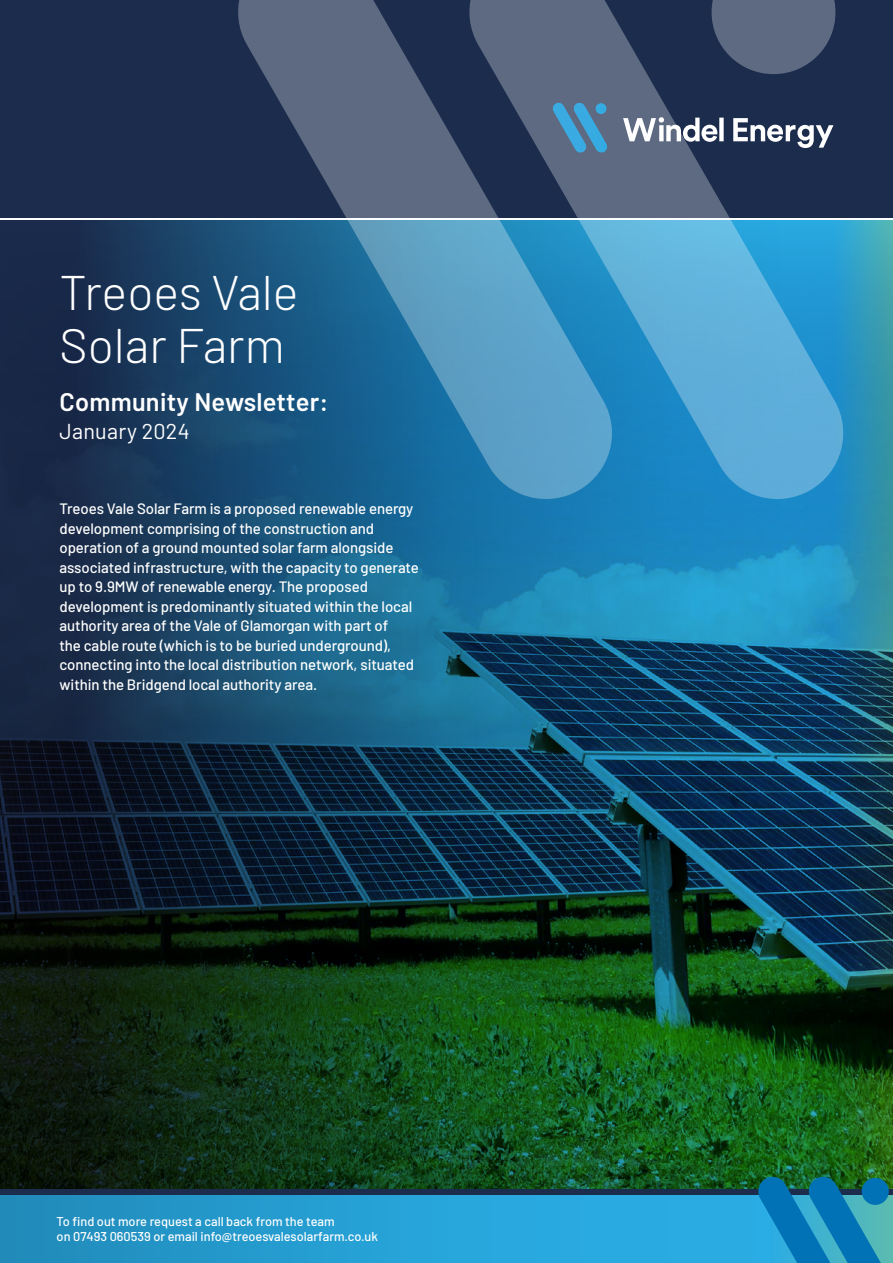
<style>
.page{position:relative;width:893px;height:1263px;background:#fff}
.page>*{position:absolute;margin:0;border:0;box-sizing:border-box;transform-origin:0 0}
.t1{font:300 48.45px/52.9px "Barlow";color:#fff}
.t2{font:600 25.35px "Barlow";letter-spacing:.01em;color:#fff}
.t3{font:21.6px "Barlow";letter-spacing:.01em;color:#fff}
.t4{font:500 15px/19.5px "Barlow";letter-spacing:-.005em;color:#fff}
.t5{font:500 12.75px/15.8px "Barlow";color:#fff}
</style>
<div class="page">
<img style="left:0;top:220px;width:893px;height:1043px">
<div style="left:0;top:0;width:893px;height:218px;background:#1b2c4d"></div>
<div style="left:0;top:1189px;width:893px;height:5px;background:#1b2c4d"></div>
<svg style="left:756px;top:1175px;width:136px;height:88px"></svg>
<div style="left:862px;top:1178px;width:27px;height:27px;background:#0072b5;border-radius:50%"></div>
<svg style="left:229px;top:0;width:231px;height:500px"></svg>
<svg style="left:460px;top:0;width:393px;height:500px"></svg>
<svg style="left:712px;top:0;width:123px;height:74px"></svg>
<img style="left:553px;top:103px;width:20px;height:50px">
<img style="left:573px;top:103px;width:34px;height:50px">
<svg style="left:595px;top:103px;width:12px;height:11px"></svg>
<svg style="left:623px;top:117px;width:210px;height:31px"></svg>
<h1 class="t1" style="left:60px;top:267px;width:241px">Treoes Vale<br>Solar Farm</h1>
<h2 class="t2" style="left:60px;top:392px;width:270px">Community Newsletter:</h2>
<h3 class="t3" style="left:60px;top:424px;width:132px">January 2024</h3>
<p class="t4" style="left:60px;top:500px;width:361px">Treoes Vale Solar Farm is a proposed renewable energy development comprising of the construction and operation of a ground mounted solar farm alongside associated infrastructure, with the capacity to generate up to 9.9MW of renewable energy. The proposed development is predominantly situated within the local authority area of the Vale of Glamorgan with part of<br>the cable route (which is to be buried underground), connecting into the local distribution network, situated within the Bridgend local authority area.</p>
<p class="t5" style="left:57px;top:1212px;width:323px">To 昀椀nd out more request a call back from the team<br>on 07493 060539 or email info@treoesvalesolarfarm.co.uk</p>
</div>
